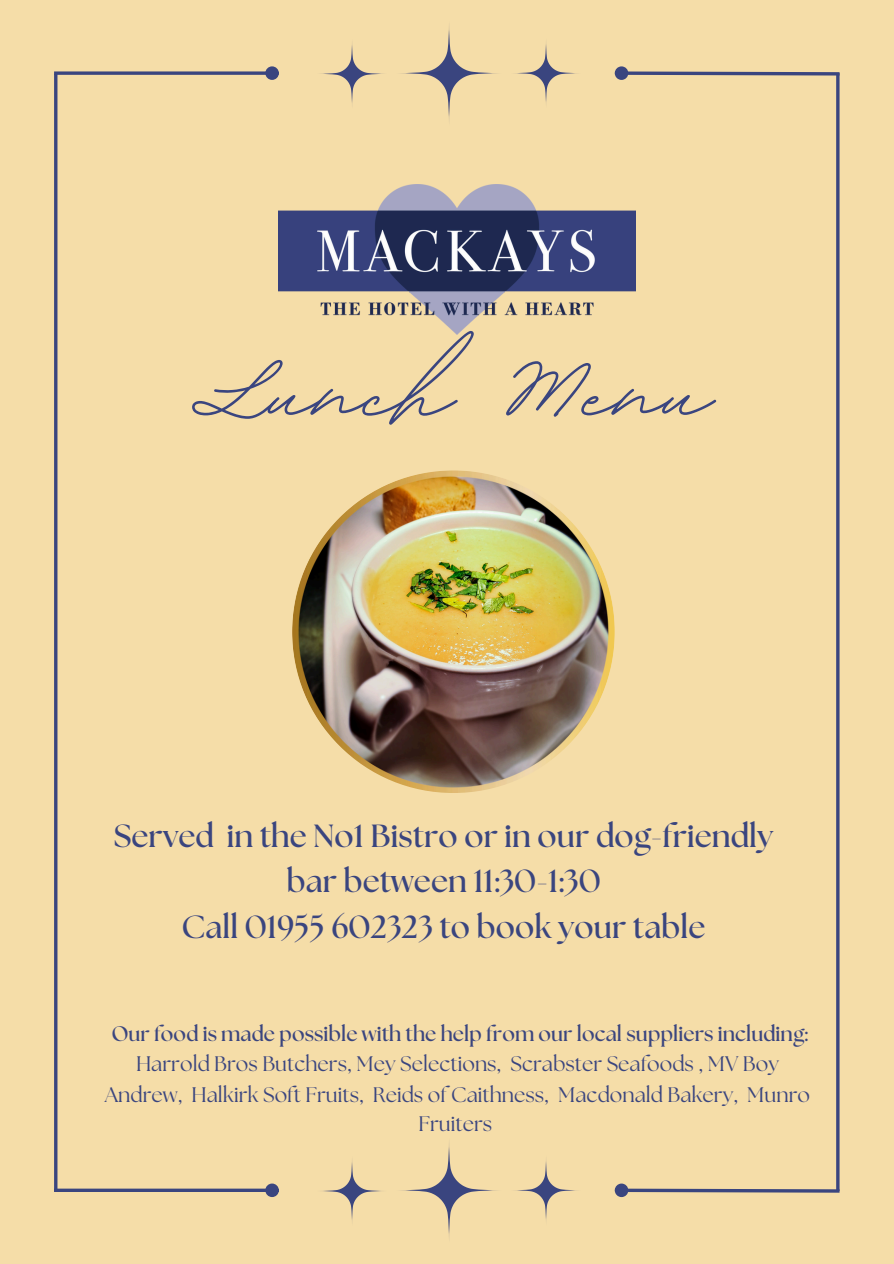
<style>
.page{position:relative;width:894px;height:1264px;background:#fff}
.page>*{position:absolute;margin:0;border:0;box-sizing:border-box;transform-origin:0 0}
.t1{font:700 163.95px "BD Script";color:#3a457f}
.t2{font:700 31.95px/45px "The Seasons";color:#3a457f;text-align:center}
.t3{font:21px/30px "The Seasons";color:#3a457f;text-align:center}
.s1{font-weight:700}
</style>
<div class="page">
<div style="left:0;top:0;width:893px;height:1263px;background:#f5dda8"></div>
<hr style="left:54px;top:74px;width:3px;height:1117px;background:#3a457f">
<svg style="left:627px;top:1186px;width:213px;height:8px"></svg>
<div style="left:616px;top:1185px;width:10px;height:10px;background:#3a457f;border-radius:50%"></div>
<div style="left:614px;top:1183px;width:14px;height:14px;border:3px solid #3a457f;border-radius:50%"></div>
<svg style="left:515px;top:1161px;width:62px;height:59px"></svg>
<svg style="left:401px;top:1143px;width:96px;height:94px"></svg>
<svg style="left:323px;top:1161px;width:58px;height:60px"></svg>
<hr style="left:54px;top:1188px;width:212px;height:3px;background:#3a457f">
<div style="left:267px;top:1185px;width:10px;height:10px;background:#3a457f;border-radius:50%"></div>
<div style="left:265px;top:1183px;width:14px;height:13px;border:3px solid #3a457f;border-radius:50%"></div>
<svg style="left:835px;top:77px;width:4px;height:1113px;fill:#3e4880"></svg>
<svg style="left:627px;top:71px;width:213px;height:6px"></svg>
<div style="left:616px;top:68px;width:10px;height:10px;background:#3a457f;border-radius:50%"></div>
<div style="left:614px;top:66px;width:14px;height:14px;border:3px solid #3a457f;border-radius:50%"></div>
<svg style="left:515px;top:44px;width:62px;height:59px"></svg>
<svg style="left:401px;top:26px;width:96px;height:94px"></svg>
<svg style="left:321px;top:44px;width:62px;height:60px"></svg>
<svg style="left:54px;top:71px;width:211px;height:4px"></svg>
<div style="left:267px;top:68px;width:10px;height:10px;background:#3a457f;border-radius:50%"></div>
<div style="left:265px;top:66px;width:14px;height:14px;border:3px solid #3a457f;border-radius:50%"></div>
<img style="left:279px;top:184px;width:356px;height:150px">
<img style="left:292px;top:470px;width:322px;height:323px">
<p class="t1" style="left:193px;top:286px;width:519px">Lunch Menu</p>
<p class="t2" style="left:114px;top:815px;width:660px">Served in the No1 Bistro or in our dog-friendly bar between 11:30-1:30<br>Call 01955 602323 to book your table</p>
<p class="t3" style="left:105px;top:1020px;width:706px"><span class="s1">Our food is made possible with the help from our local suppliers including:<br></span>Harrold Bros Butchers, Mey Selections, Scrabster Seafoods , MV Boy Andrew, Halkirk Soft Fruits, Reids of Caithness, Macdonald Bakery, Munro Fruiters</p>
</div>
